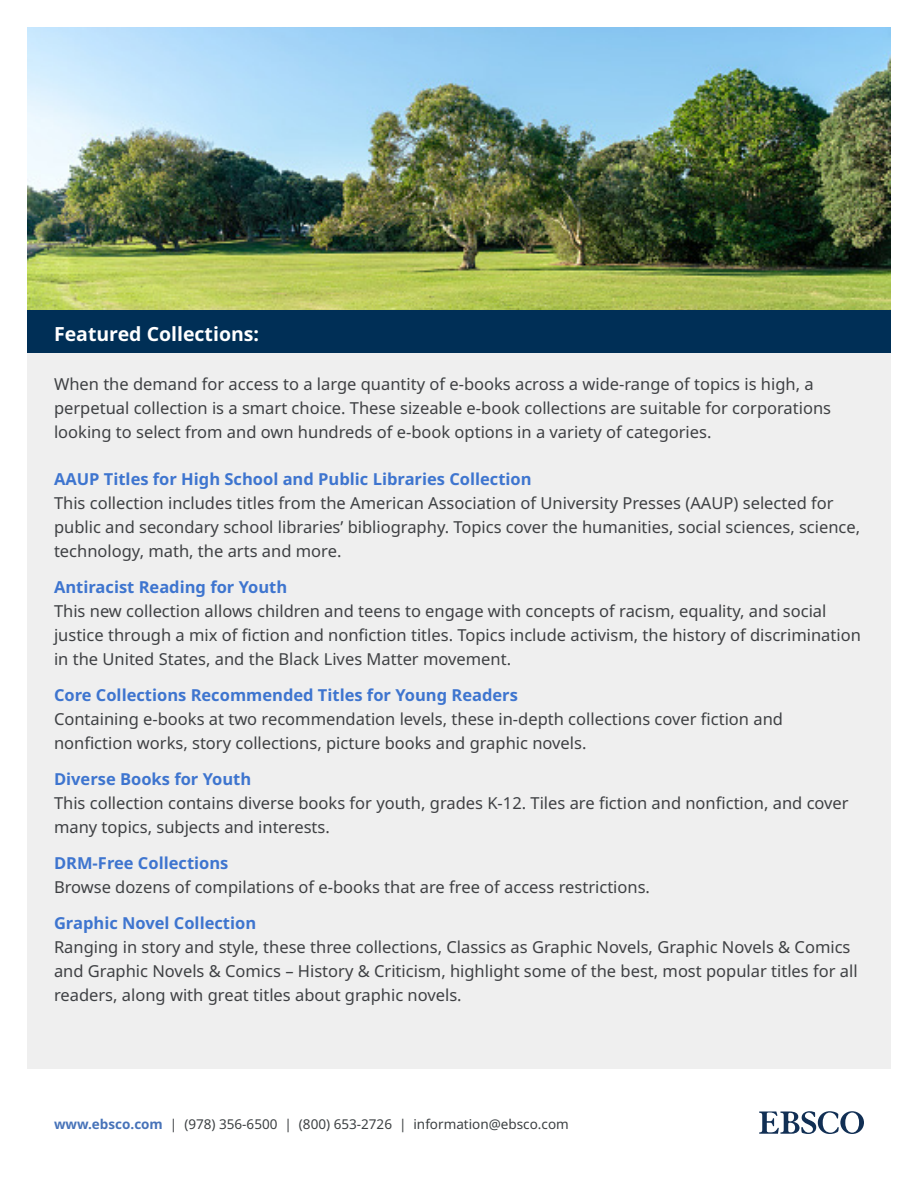
<style>
.page{position:relative;width:918px;height:1188px;background:#fff}
.page>*{position:absolute;margin:0;border:0;box-sizing:border-box;transform-origin:0 0}
.Paragraph_Style_9{font:700 19.5px "Noto Sans";color:#fff}
.Paragraph_Style_10{font:16.5px/24px "Noto Sans";color:#3e4043}
.t1{font:700 16.5px "Noto Sans";color:#3e75cf}
.t2{font:13.5px "Noto Sans";color:#3c4042}
.s1{font-weight:700;color:#4773b9}
</style>
<div class="page">
<img style="left:27px;top:27px;width:864px;height:283px">
<div style="left:27px;top:310px;width:864px;height:44px;background:#002f56"></div>
<div style="left:27px;top:354px;width:864px;height:715px;background:#efefef"></div>
<svg style="left:759px;top:1111px;width:105px;height:23px"></svg>
<p class="Paragraph_Style_9" style="left:54px;top:321px;width:207px">Featured Collections:</p>
<p class="Paragraph_Style_10" style="left:54px;top:373px;width:779px">When the demand for access to a large quantity of e-books across a wide-range of topics is high, a perpetual collection is a smart choice. These sizeable e-book collections are suitable for corporations looking to select from and own hundreds of e-book options in a variety of categories.</p>
<p class="t1" style="left:54px;top:468px;width:479px">AAUP Titles for High School and Public Libraries Collection</p>
<p class="Paragraph_Style_10" style="left:54px;top:492px;width:808px">This collection includes titles from the American Association of University Presses (AAUP) selected for public and secondary school libraries’ bibliography. Topics cover the humanities, social sciences, science, technology, math, the arts and more.</p>
<p class="t1" style="left:54px;top:576px;width:235px">Antiracist Reading for Youth</p>
<p class="Paragraph_Style_10" style="left:54px;top:600px;width:808px">This new collection allows children and teens to engage with concepts of racism, equality, and social justice through a mix of fiction and nonfiction titles. Topics include activism, the history of discrimination in the United States, and the Black Lives Matter movement.</p>
<p class="t1" style="left:54px;top:684px;width:465px">Core Collections Recommended Titles for Young Readers</p>
<p class="Paragraph_Style_10" style="left:54px;top:708px;width:731px">Containing e-books at two recommendation levels, these in-depth collections cover fiction and nonfiction works, story collections, picture books and graphic novels.</p>
<p class="t1" style="left:54px;top:768px;width:199px">Diverse Books for Youth</p>
<p class="Paragraph_Style_10" style="left:54px;top:792px;width:796px">This collection contains diverse books for youth, grades K-12. Tiles are fiction and nonfiction, and cover many topics, subjects and interests.</p>
<p class="t1" style="left:54px;top:852px;width:176px">DRM-Free Collections</p>
<p class="Paragraph_Style_10" style="left:54px;top:876px;width:598px">Browse dozens of compilations of e-books that are free of access restrictions.</p>
<p class="t1" style="left:54px;top:912px;width:204px">Graphic Novel Collection</p>
<p class="Paragraph_Style_10" style="left:54px;top:936px;width:805px">Ranging in story and style, these three collections, Classics as Graphic Novels, Graphic Novels &amp; Comics and Graphic Novels &amp; Comics – History &amp; Criticism, highlight some of the best, most popular titles for all readers, along with great titles about graphic novels.</p>
<p class="t2" style="left:54px;top:1114px;width:516px"><span class="s1">www.ebsco.com</span> | (978) 356-6500 | (800) 653-2726 | information@ebsco.com</p>
</div>
